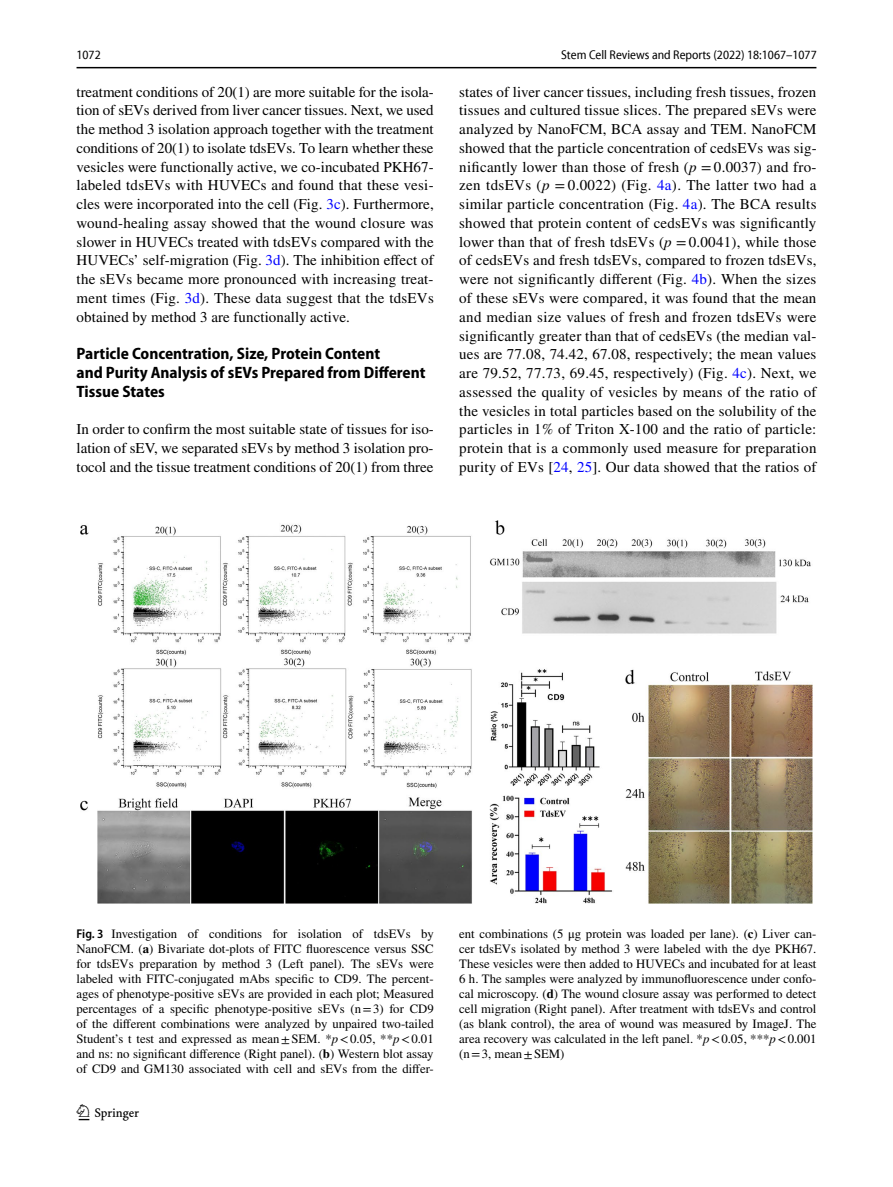
<style>
.page{position:relative;width:893px;height:1187px;background:#fff}
.page>*{position:absolute;margin:0;border:0;box-sizing:border-box;transform-origin:0 0}
.t1{font:22.5px "Springnew Regular 2";color:#000}
.t2{font:700 semi-condensed 16.5px/18.8px "Myriad Pro";color:#000}
.t3{font:15px/18.8px "STIX";letter-spacing:.005em;color:#000;text-align:justify}
.t4{font:12.75px/15px "STIX";color:#000;text-align:justify}
.t5{font:semi-condensed 12.75px "Myriad Pro Unic";color:#000}
.s1{color:#00f}
.s2{font-style:italic}
.s3{font-family:"Myriad Pro";font-weight:600;font-stretch:semi-condensed}
.s4{font-weight:700}
</style>
<div class="page">
<hr style="left:77px;top:67px;width:739px;height:1px;background:#000">
<img style="left:81px;top:521px;width:731px;height:382px">
<p class="t5" style="left:77px;top:50px;width:26px">1072</p>
<p class="t5" style="left:561px;top:50px;width:257px">Stem Cell Reviews and Reports (2022) 18:1067–1077</p>
<p class="t3" style="left:77px;top:83px;width:359px">treatment conditions of 20(1) are more suitable for the isola&shy;tion of sEVs derived from liver cancer tissues. Next, we used the method 3 isolation approach together with the treatment conditions of 20(1) to isolate tdsEVs. To learn whether these vesicles were functionally active, we co-incubated PKH67- labeled tdsEVs with HUVECs and found that these vesi&shy;cles were incorporated into the cell (Fig. <span class="s1">3c</span>). Furthermore, wound-healing assay showed that the wound closure was slower in HUVECs treated with tdsEVs compared with the HUVECs’ self-migration (Fig. <span class="s1">3d</span>). The inhibition effect of the sEVs became more pronounced with increasing treat&shy;ment times (Fig. <span class="s1">3d</span>). These data suggest that the tdsEVs obtained by method 3 are functionally active.</p>
<p class="t2" style="left:77px;top:344px;width:350px">Particle Concentration, Size, Protein Content<br>and Purity Analysis of sEVs Prepared from Different<br>Tissue States</p>
<p class="t3" style="left:77px;top:421px;width:359px">In order to confirm the most suitable state of tissues for iso&shy;lation of sEV, we separated sEVs by method 3 isolation pro&shy;tocol and the tissue treatment conditions of 20(1) from three</p>
<p class="t3" style="left:459px;top:83px;width:359px">states of liver cancer tissues, including fresh tissues, frozen tissues and cultured tissue slices. The prepared sEVs were analyzed by NanoFCM, BCA assay and TEM. NanoFCM showed that the particle concentration of cedsEVs was sig&shy;nificantly lower than those of fresh (<span class="s2">p</span> =0.0037) and fro&shy;zen tdsEVs (<span class="s2">p</span> = 0.0022) (Fig. <span class="s1">4a</span>). The latter two had a similar particle concentration (Fig. <span class="s1">4a</span>). The BCA results showed that protein content of cedsEVs was significantly lower than that of fresh tdsEVs (<span class="s2">p</span> =0.0041), while those of cedsEVs and fresh tdsEVs, compared to frozen tdsEVs, were not significantly different (Fig. <span class="s1">4b</span>). When the sizes of these sEVs were compared, it was found that the mean and median size values of fresh and frozen tdsEVs were significantly greater than that of cedsEVs (the median val&shy;ues are 77.08, 74.42, 67.08, respectively; the mean values are 79.52, 77.73, 69.45, respectively) (Fig. <span class="s1">4c</span>). Next, we assessed the quality of vesicles by means of the ratio of the vesicles in total particles based on the solubility of the particles in 1% of Triton X-100 and the ratio of particle: protein that is a commonly used measure for preparation purity of EVs [<span class="s1">24</span>, <span class="s1">25</span>]. Our data showed that the ratios of</p>
<p class="t4" style="left:77px;top:927px;width:359px"><span class="s3">Fig. 3</span> Investigation of conditions for isolation of tdsEVs by NanoFCM. (<span class="s4">a</span>) Bivariate dot-plots of FITC fluorescence versus SSC for tdsEVs preparation by method 3 (Left panel). The sEVs were labeled with FITC-conjugated mAbs specific to CD9. The percent&shy;ages of phenotype-positive sEVs are provided in each plot; Measured percentages of a specific phenotype-positive sEVs (n=3) for CD9 of the different combinations were analyzed by unpaired two-tailed Student’s t test and expressed as mean±SEM. *<span class="s2">p</span>&lt;0.05, **<span class="s2">p</span>&lt;0.01 and ns: no significant difference (Right panel). (<span class="s4">b</span>) Western blot assay of CD9 and GM130 associated with cell and sEVs from the differ-</p>
<p class="t4" style="left:459px;top:927px;width:359px">ent combinations (5 μg protein was loaded per lane). (<span class="s4">c</span>) Liver can&shy;cer tdsEVs isolated by method 3 were labeled with the dye PKH67.<br>These vesicles were then added to HUVECs and incubated for at least 6 h. The samples were analyzed by immunofluorescence under confo&shy;cal microscopy. (<span class="s4">d</span>) The wound closure assay was performed to detect cell migration (Right panel). After treatment with tdsEVs and control (as blank control), the area of wound was measured by ImageJ. The area recovery was calculated in the left panel. *<span class="s2">p</span>&lt;0.05, ***<span class="s2">p</span>&lt;0.001 (n=3, mean±SEM)</p>
<h1 class="t1" style="left:79px;top:1104px;width:62px">1 3</h1>
</div>
